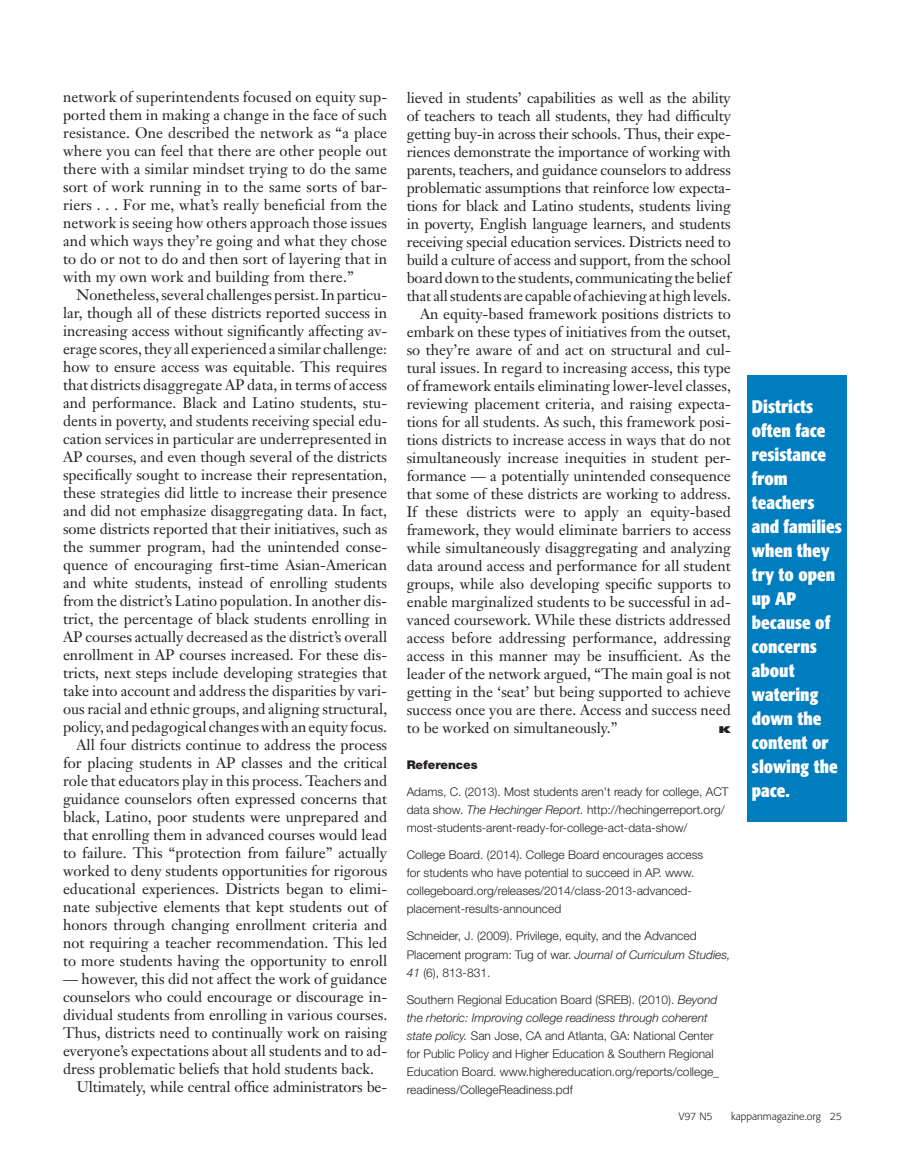
<style>
.page{position:relative;width:905px;height:1175px;background:#fff}
.page>*{position:absolute;margin:0;border:0;box-sizing:border-box;transform-origin:0 0}
.t1{font:700 condensed 18px/24px "Formata";color:#fff}
.t2{font:15px/18px "Janson Text";color:#231f20;text-align:justify}
.t3{font:300 12px/18px "Helvetica Neue";color:#231f20}
.t4{font:900 12px "Helvetica Neue";color:#231f20}
.t5{font:300 10.5px "Formata";color:#231f20}
.t6{font:800 9px "Futura";color:#231f20;scale:1.7 1}
.s1{font-style:italic}
</style>
<div class="page">
<div style="left:747px;top:375px;width:99px;height:446px;background:#007dbe"></div>
<p class="t2" style="left:63px;top:87px;width:326px">network of superintendents focused on equity sup&shy;ported them in making a change in the face of such resistance. One described the network as “a place where you can feel that there are other people out there with a similar mindset trying to do the same sort of work running in to the same sorts of bar&shy;riers . . . For me, what’s really beneficial from the network is seeing how others approach those issues and which ways they’re going and what they chose to do or not to do and then sort of layering that in with my own work and building from there.”</p>
<p class="t2" style="left:63px;top:285px;width:326px;text-align:right">Nonetheless, several challenges persist. In particu&shy;lar, though all of these districts reported success in increasing access without significantly affecting av&shy;erage scores, they all experienced a similar challenge: how to ensure access was equitable. This requires that districts disaggregate AP data, in terms of access and performance. Black and Latino students, stu&shy;dents in poverty, and students receiving special edu&shy;cation services in particular are underrepresented in AP courses, and even though several of the districts specifically sought to increase their representation, these strategies did little to increase their presence and did not emphasize disaggregating data. In fact, some districts reported that their initiatives, such as the summer program, had the unintended conse&shy;quence of encouraging first-time Asian-American and white students, instead of enrolling students from the district’s Latino population. In another dis&shy;trict, the percentage of black students enrolling in AP courses actually decreased as the district’s overall enrollment in AP courses increased. For these dis&shy;tricts, next steps include developing strategies that take into account and address the disparities by vari&shy;ous racial and ethnic groups, and aligning structural, policy, and pedagogical changes with an equity focus.<br>All four districts continue to address the process for placing students in AP classes and the critical role that educators play in this process. Teachers and guidance counselors often expressed concerns that black, Latino, poor students were unprepared and that enrolling them in advanced courses would lead to failure. This “protection from failure” actually worked to deny students opportunities for rigorous educational experiences. Districts began to elimi&shy;nate subjective elements that kept students out of honors through changing enrollment criteria and not requiring a teacher recommendation. This led to more students having the opportunity to enroll</p>
<p class="t2" style="left:63px;top:969px;width:326px">— however, this did not affect the work of guidance</p>
<p class="t2" style="left:63px;top:987px;width:325px">counselors who could encourage or discourage in-</p>
<p class="t2" style="left:63px;top:1005px;width:326px">dividual students from enrolling in various courses.</p>
<p class="t2" style="left:63px;top:1023px;width:326px">Thus, districts need to continually work on raising</p>
<p class="t2" style="left:63px;top:1041px;width:326px">everyone’s expectations about all students and to ad-</p>
<p class="t2" style="left:63px;top:1059px;width:312px">dress problematic beliefs that hold students back.</p>
<p class="t2" style="left:76px;top:1077px;width:312px">Ultimately, while central office administrators be-</p>
<p class="t2" style="left:406px;top:89px;width:325px">lieved in students’ capabilities as well as the ability</p>
<p class="t2" style="left:406px;top:107px;width:326px">of teachers to teach all students, they had difficulty</p>
<p class="t2" style="left:406px;top:125px;width:325px">getting buy-in across their schools. Thus, their expe-</p>
<p class="t2" style="left:406px;top:143px;width:325px">riences demonstrate the importance of working with</p>
<p class="t2" style="left:406px;top:161px;width:325px">parents, teachers, and guidance counselors to address</p>
<p class="t2" style="left:406px;top:179px;width:325px">problematic assumptions that reinforce low expecta-</p>
<p class="t2" style="left:406px;top:197px;width:325px">tions for black and Latino students, students living</p>
<p class="t2" style="left:406px;top:215px;width:325px">in poverty, English language learners, and students</p>
<p class="t2" style="left:406px;top:233px;width:325px">receiving special education services. Districts need to</p>
<p class="t2" style="left:406px;top:251px;width:326px">build a culture of access and support, from the school</p>
<p class="t2" style="left:406px;top:269px;width:325px">board down to the students, communicating the belief</p>
<p class="t2" style="left:406px;top:287px;width:325px">that all students are capable of achieving at high levels.</p>
<p class="t2" style="left:420px;top:305px;width:312px">An equity-based framework positions districts to</p>
<p class="t2" style="left:406px;top:323px;width:325px">embark on these types of initiatives from the outset,</p>
<p class="t2" style="left:406px;top:341px;width:326px">so they’re aware of and act on structural and cul-</p>
<p class="t2" style="left:406px;top:359px;width:325px">tural issues. In regard to increasing access, this type</p>
<p class="t2" style="left:406px;top:377px;width:326px">of framework entails eliminating lower-level classes,</p>
<p class="t2" style="left:406px;top:395px;width:325px">reviewing placement criteria, and raising expecta-</p>
<p class="t2" style="left:406px;top:413px;width:326px">tions for all students. As such, this framework posi-</p>
<p class="t2" style="left:406px;top:431px;width:326px">tions districts to increase access in ways that do not</p>
<p class="t2" style="left:406px;top:449px;width:325px">simultaneously increase inequities in student per-</p>
<p class="t2" style="left:406px;top:467px;width:325px">formance — a potentially unintended consequence</p>
<p class="t2" style="left:406px;top:485px;width:326px">that some of these districts are working to address.</p>
<p class="t2" style="left:406px;top:503px;width:326px">If these districts were to apply an equity-based</p>
<p class="t2" style="left:406px;top:521px;width:326px">framework, they would eliminate barriers to access</p>
<p class="t2" style="left:406px;top:539px;width:325px">while simultaneously disaggregating and analyzing</p>
<p class="t2" style="left:406px;top:557px;width:326px">data around access and performance for all student</p>
<p class="t2" style="left:406px;top:575px;width:325px">groups, while also developing specific supports to</p>
<p class="t2" style="left:406px;top:593px;width:325px">enable marginalized students to be successful in ad-</p>
<p class="t2" style="left:406px;top:611px;width:326px">vanced coursework. While these districts addressed</p>
<p class="t2" style="left:406px;top:629px;width:325px">access before addressing performance, addressing</p>
<p class="t2" style="left:406px;top:647px;width:326px">access in this manner may be insufficient. As the</p>
<p class="t2" style="left:406px;top:665px;width:326px">leader of the network argued, “The main goal is not</p>
<p class="t2" style="left:406px;top:683px;width:325px">getting in the ‘seat’ but being supported to achieve</p>
<p class="t2" style="left:406px;top:701px;width:326px">success once you are there. Access and success need</p>
<p class="t2" style="left:406px;top:719px;width:212px">to be worked on simultaneously.”</p>
<p class="t6" style="left:718px;top:724px;width:9px">K</p>
<p class="t4" style="left:406px;top:758px;width:72px">References</p>
<p class="t3" style="left:406px;top:783px;width:323px">Adams, C. (2013). Most students aren’t ready for college, ACT data show. <span class="s1">The Hechinger Report.</span> http://hechingerreport.org/ most-students-arent-ready-for-college-act-data-show/</p>
<p class="t3" style="left:406px;top:846px;width:298px">College Board. (2014). College Board encourages access for students who have potential to succeed in AP. www. collegeboard.org/releases/2014/class-2013-advanced&shy;placement-results-announced</p>
<p class="t3" style="left:406px;top:927px;width:325px">Schneider, J. (2009). Privilege, equity, and the Advanced<br>Placement program: Tug of war. <span class="s1">Journal of Curriculum Studies,<br>41</span> (6), 813-831.</p>
<p class="t3" style="left:406px;top:990px;width:314px">Southern Regional Education Board (SREB). (2010). <span class="s1">Beyond the rhetoric: Improving college readiness through coherent state policy.</span> San Jose, CA and Atlanta, GA: National Center for Public Policy and Higher Education &amp; Southern Regional Education Board. www.highereducation.org/reports/college_ readiness/CollegeReadiness.pdf</p>
<p class="t1" style="left:752px;top:395px;width:91px">Districts often face resistance from teachers and families when they try to open up AP because of concerns about watering down the content or slowing the pace.</p>
<p class="t5" style="left:678px;top:1110px;width:35px">V97 N5</p>
<p class="t5" style="left:731px;top:1110px;width:112px">kappanmagazine.org 25</p>
</div>
